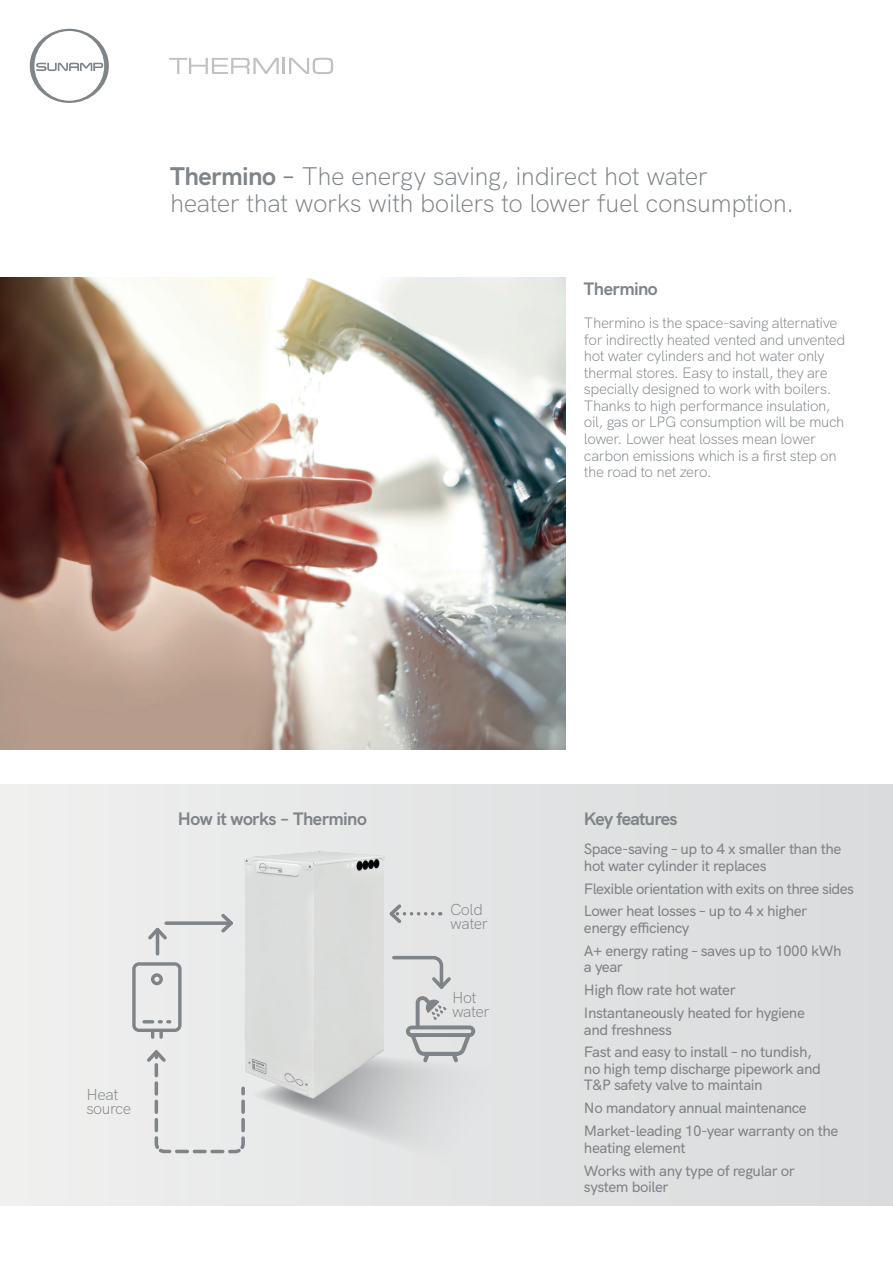
<style>
.page{position:relative;width:893px;height:1263px;background:#fff}
.page>*{position:absolute;margin:0;border:0;box-sizing:border-box;transform-origin:0 0}
.Heading_17_18_-10{font:300 25.5px/27px "HK Grotesk";letter-spacing:-.02em;color:#7f8488}
.Sub_Heading_12_14{font:700 18px "HK Grotesk";letter-spacing:-.03em;color:#7f8488}
.Key_Features_CG8{font:700 18px "HK Grotesk";letter-spacing:-.045em;color:#7f8488}
.t1{font:300 15.9px/14.1px "HK Grotesk";letter-spacing:-.03em;color:#7f8488}
.Ket_Features_Body{font:500 15px/16.5px "HK Grotesk";letter-spacing:-.03em;color:#7f8488}
.Body_10_11_Light_C{font:300 15px/16.5px "HK Grotesk";letter-spacing:-.03em;color:#7f8488}
.s1{font-weight:700}
.s2{font-weight:500}
</style>
<div class="page">
<div style="left:0;top:784px;width:893px;height:421px;background:linear-gradient(to right,#eff0ef,#d9dbdc)"></div>
<img style="left:0;top:277px;width:566px;height:472px">
<svg style="left:401px;top:901px;width:32px;height:25px"></svg>
<hr style="left:156px;top:929px;width:3px;height:25px;background:#7f8488">
<svg style="left:145px;top:924px;width:25px;height:19px"></svg>
<svg style="left:166px;top:921px;width:33px;height:4px"></svg>
<svg style="left:132px;top:954px;width:378px;height:211px;background:#dedfe0"></svg>
<img style="left:199px;top:800px;width:202px;height:330px">
<svg style="left:169px;top:58px;width:164px;height:16px"></svg>
<svg style="left:30px;top:29px;width:79px;height:74px"></svg>
<p class="Heading_17_18_-10" style="left:170px;top:160px;width:626px"><span class="s1">Thermino</span> <span class="s2">–</span> The energy saving, indirect hot water<br>heater that works with boilers to lower fuel consumption.</p>
<p class="Sub_Heading_12_14" style="left:584px;top:275px;width:75px">Thermino</p>
<p class="Body_10_11_Light_C" style="left:584px;top:314px;width:263px">Thermino is the space-saving alternative for indirectly heated vented and unvented hot water cylinders and hot water only thermal stores. Easy to install, they are specially designed to work with boilers.<br>Thanks to high performance insulation, oil, gas or LPG consumption will be much lower. Lower heat losses mean lower carbon emissions which is a first step on the road to net zero.</p>
<p class="Sub_Heading_12_14" style="left:178px;top:805px;width:191px">How it works – Thermino</p>
<p class="t1" style="left:86px;top:1086px;width:46px">Heat source</p>
<p class="t1" style="left:450px;top:901px;width:39px">Cold water</p>
<p class="t1" style="left:452px;top:989px;width:39px">Hot water</p>
<p class="Key_Features_CG8" style="left:584px;top:805px;width:95px">Key features</p>
<p class="Ket_Features_Body" style="left:584px;top:839px;width:259px">Space-saving – up to 4 x smaller than the hot water cylinder it replaces</p>
<p class="Ket_Features_Body" style="left:584px;top:879px;width:272px">Flexible orientation with exits on three sides</p>
<p class="Ket_Features_Body" style="left:584px;top:902px;width:225px">Lower heat losses – up to 4 x higher energy efficiency</p>
<p class="Ket_Features_Body" style="left:584px;top:941px;width:259px">A+ energy rating – saves up to 1000 kWh a year</p>
<p class="Ket_Features_Body" style="left:584px;top:980px;width:153px">High flow rate hot water</p>
<p class="Ket_Features_Body" style="left:584px;top:1003px;width:222px">Instantaneously heated for hygiene and freshness</p>
<p class="Ket_Features_Body" style="left:584px;top:1043px;width:238px">Fast and easy to install – no tundish, no high temp discharge pipework and<br>T&amp;P safety valve to maintain</p>
<p class="Ket_Features_Body" style="left:584px;top:1098px;width:224px">No mandatory annual maintenance</p>
<p class="Ket_Features_Body" style="left:584px;top:1121px;width:256px">Market-leading 10-year warranty on the heating element</p>
<p class="Ket_Features_Body" style="left:584px;top:1161px;width:212px">Works with any type of regular or system boiler</p>
</div>
